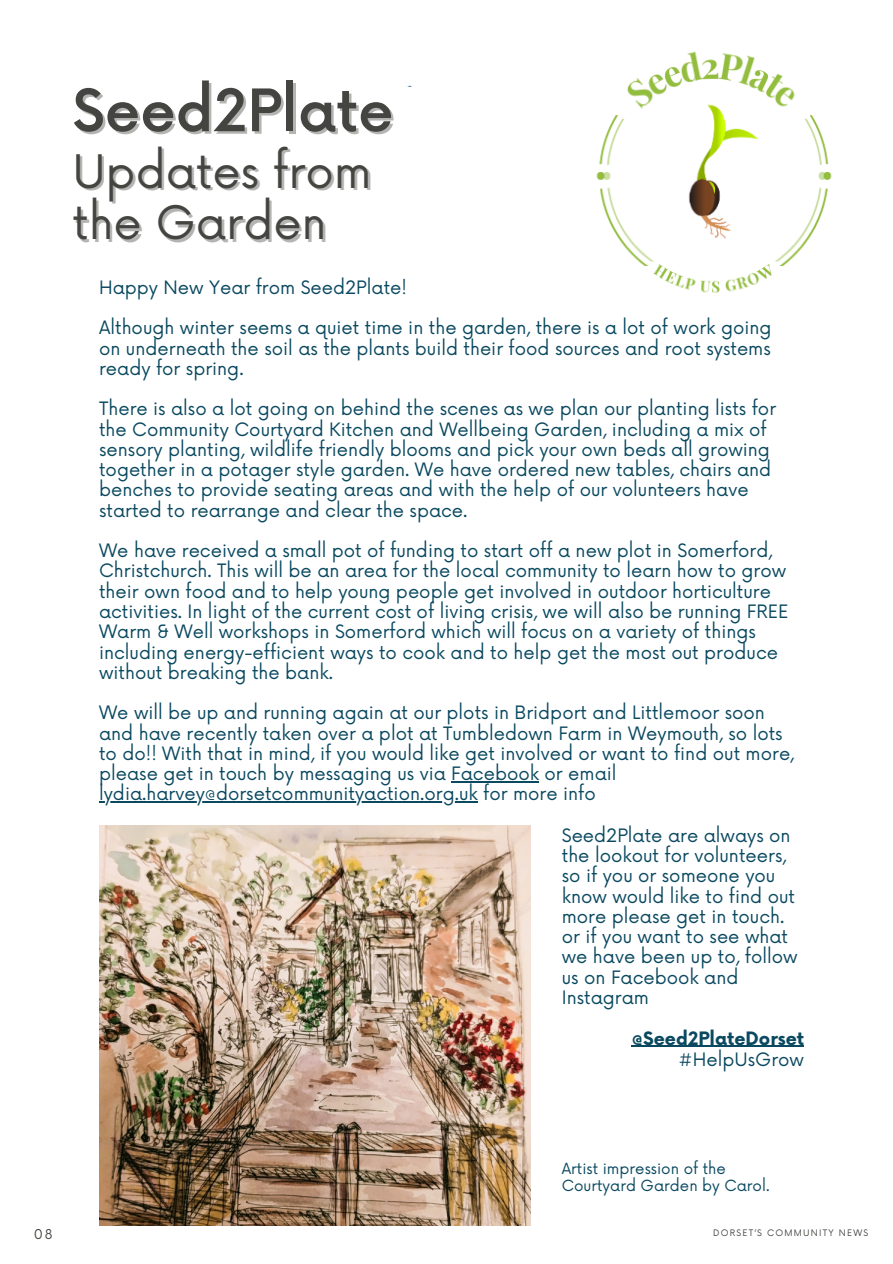
<style>
.page{position:relative;width:893px;height:1264px;background:#fff}
.page>*{position:absolute;margin:0;border:0;box-sizing:border-box;transform-origin:0 0}
.t1{font:500 57px "Now";color:#444440}
.t2{font:45px/51.8px "Now";color:#444440}
.t3{font:18px/20.2px "Now";color:#0a4960}
.t4{font:700 18px "Now";color:#0a4960}
.t5{font:15px/16.8px "Now";color:#0a4960}
.t6{font:13.2px "Now";color:#444440}
.t7{font:8.7px "Now";letter-spacing:.14em;color:#444440}
</style>
<div class="page">
<img style="left:596px;top:51px;width:236px;height:242px">
<img style="left:99px;top:825px;width:431px;height:400px">
<hr style="left:451px;top:781px;width:88px;height:1px;background:#0a4960">
<hr style="left:99px;top:801px;width:378px;height:1px;background:#0a4960">
<hr style="left:631px;top:1045px;width:173px;height:1px;background:#0a4960">
<h1 class="t1" style="left:72px;top:80px;width:322px">Seed2Plate</h1>
<h2 class="t2" style="left:72px;top:148px;width:301px">Updates from the Garden</h2>
<p class="t3" style="left:99px;top:278px;width:309px">Happy New Year from Seed2Plate!</p>
<p class="t3" style="left:99px;top:318px;width:674px;text-align:justify">Although winter seems a quiet time in the garden, there is a lot of work going on underneath the soil as the plants build their food sources and root systems ready for spring.</p>
<p class="t3" style="left:99px;top:399px;width:678px">There is also a lot going on behind the scenes as we plan our planting lists for the Community Courtyard Kitchen and Wellbeing Garden, including a mix of sensory planting, wildlife friendly blooms and pick your own beds all growing together in a potager style garden. We have ordered new tables, chairs and benches to provide seating areas and with the help of our volunteers have started to rearrange and clear the space.</p>
<p class="t3" style="left:99px;top:541px;width:691px">We have received a small pot of funding to start off a new plot in Somerford, Christchurch. This will be an area for the local community to learn how to grow their own food and to help young people get involved in outdoor horticulture activities. In light of the current cost of living crisis, we will also be running FREE Warm &amp; Well workshops in Somerford which will focus on a variety of things including energy-efficient ways to cook and to help get the most out produce without breaking the bank.</p>
<p class="t3" style="left:99px;top:703px;width:696px">We will be up and running again at our plots in Bridport and Littlemoor soon and have recently taken over a plot at Tumbledown Farm in Weymouth, so lots to do!! With that in mind, if you would like get involved or want to find out more, please get in touch by messaging us via Facebook or email lydia.harvey@dorsetcommunityaction.org.uk for more info</p>
<p class="t3" style="left:561px;top:826px;width:237px">Seed2Plate are always on the lookout for volunteers, so if you or someone you know would like to find out more please get in touch. or if you want to see what we have been up to, follow us on Facebook and<br>Instagram</p>
<p class="t4" style="left:631px;top:1028px;width:174px">@Seed2PlateDorset</p>
<p class="t3" style="left:678px;top:1050px;width:127px">#HelpUsGrow</p>
<p class="t5" style="left:561px;top:1161px;width:209px">Artist impression of the<br>Courtyard Garden by Carol.</p>
<p class="t6" style="left:34px;top:1226px;width:20px">08</p>
<p class="t7" style="left:713px;top:1228px;width:157px">DORSET’S COMMUNITY NEWS</p>
</div>
